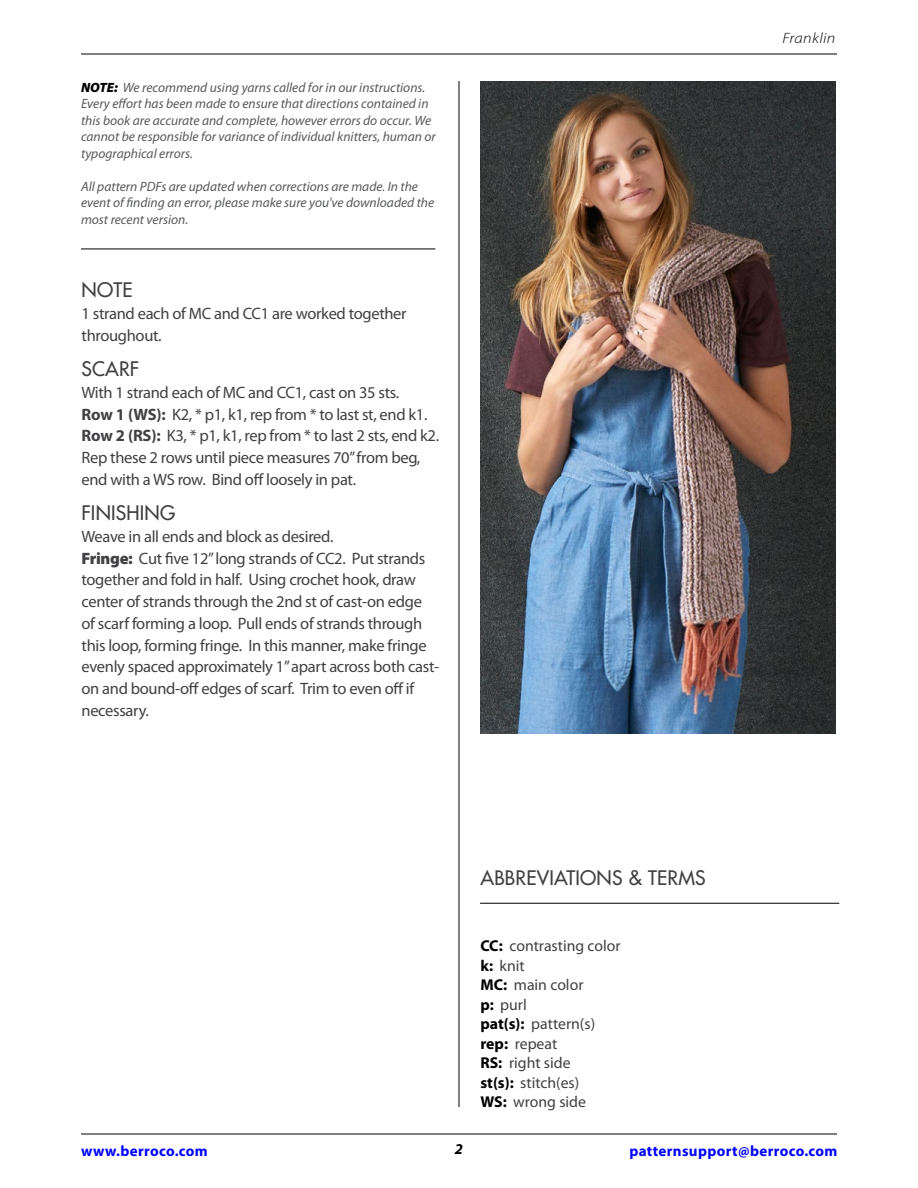
<style>
.page{position:relative;width:918px;height:1188px;background:#fff}
.page>*{position:absolute;margin:0;border:0;box-sizing:border-box;transform-origin:0 0}
.t1{font:19.5px "Futura";letter-spacing:.01em;color:#414042}
.t2{font:16.5px/21.8px "Myriad Pro";letter-spacing:-.02em;color:#414042}
.t3{font:15.75px/19.5px "Myriad Pro";color:#414042}
.t4{font:700 15px "Myriad Pro";letter-spacing:.025em;color:#00f}
.t5{font:italic 300 15px "Myriad Pro";letter-spacing:.025em;color:#000;scale:1.1 1}
.t6{font:italic 700 15px "Myriad Pro";color:#000}
.t7{font:italic 13.5px/16.5px "Myriad Pro";color:#58595b}
.s1{font-weight:900;color:#000}
.s2{font-weight:700}
.s3{font-weight:900}
.s4{font-weight:700;color:#000}
</style>
<div class="page">
<hr style="left:480px;top:903px;width:359px;height:1px;background:#000">
<hr style="left:81px;top:1134px;width:756px;height:1px;background:#000">
<hr style="left:81px;top:54px;width:756px;height:1px;background:#000">
<hr style="left:459px;top:81px;width:1px;height:1026px;background:#000">
<img style="left:480px;top:82px;width:356px;height:651px">
<hr style="left:81px;top:249px;width:354px;height:1px;background:#000">
<p class="t7" style="left:81px;top:79px;width:356px"><span class="s1">NOTE:</span> We recommend using yarns called for in our instructions.<br>Every effort has been made to ensure that directions contained in this book are accurate and complete, however errors do occur. We cannot be responsible for variance of individual knitters, human or typographical errors.</p>
<p class="t7" style="left:81px;top:178px;width:355px">All pattern PDFs are updated when corrections are made. In the event of finding an error, please make sure you've downloaded the most recent version.</p>
<p class="t1" style="left:82px;top:277px;width:53px">NOTE</p>
<p class="t2" style="left:82px;top:302px;width:327px">1 strand each of MC and CC1 are worked together throughout.</p>
<p class="t1" style="left:82px;top:356px;width:59px">SCARF</p>
<p class="t2" style="left:82px;top:381px;width:359px">With 1 strand each of MC and CC1, cast on 35 sts.<br><span class="s2">Row 1 (WS):</span> K2, * p1, k1, rep from * to last st, end k1.<br><span class="s2">Row 2 (RS):</span> K3, * p1, k1, rep from * to last 2 sts, end k2.<br>Rep these 2 rows until piece measures 70” from beg, end with a WS row. Bind off loosely in pat.</p>
<p class="t1" style="left:82px;top:500px;width:95px">FINISHING</p>
<p class="t2" style="left:82px;top:525px;width:359px">Weave in all ends and block as desired.<br><span class="s3">Fringe:</span> Cut five 12” long strands of CC2. Put strands together and fold in half. Using crochet hook, draw center of strands through the 2nd st of cast-on edge of scarf forming a loop. Pull ends of strands through this loop, forming fringe. In this manner, make fringe evenly spaced approximately 1” apart across both cast&shy;on and bound-off edges of scarf. Trim to even off if necessary.</p>
<p class="t1" style="left:480px;top:865px;width:227px">ABBREVIATIONS &amp; TERMS</p>
<p class="t3" style="left:480px;top:936px;width:142px"><span class="s4">CC:</span> contrasting color <span class="s4">k:</span> knit<br><span class="s4">MC:</span> main color<br><span class="s4">p:</span> purl<br><span class="s4">pat(s):</span> pattern(s) <span class="s4">rep:</span> repeat<br><span class="s4">RS:</span> right side<br><span class="s4">st(s):</span> stitch(es)<br><span class="s4">WS:</span> wrong side</p>
<p class="t5" style="left:782px;top:29px;width:50px">Franklin</p>
<p class="t6" style="left:455px;top:1139px;width:10px">2</p>
<p class="t4" style="left:81px;top:1141px;width:128px">www.berroco.com</p>
<p class="t4" style="left:629px;top:1141px;width:210px">patternsupport@berroco.com</p>
</div>
